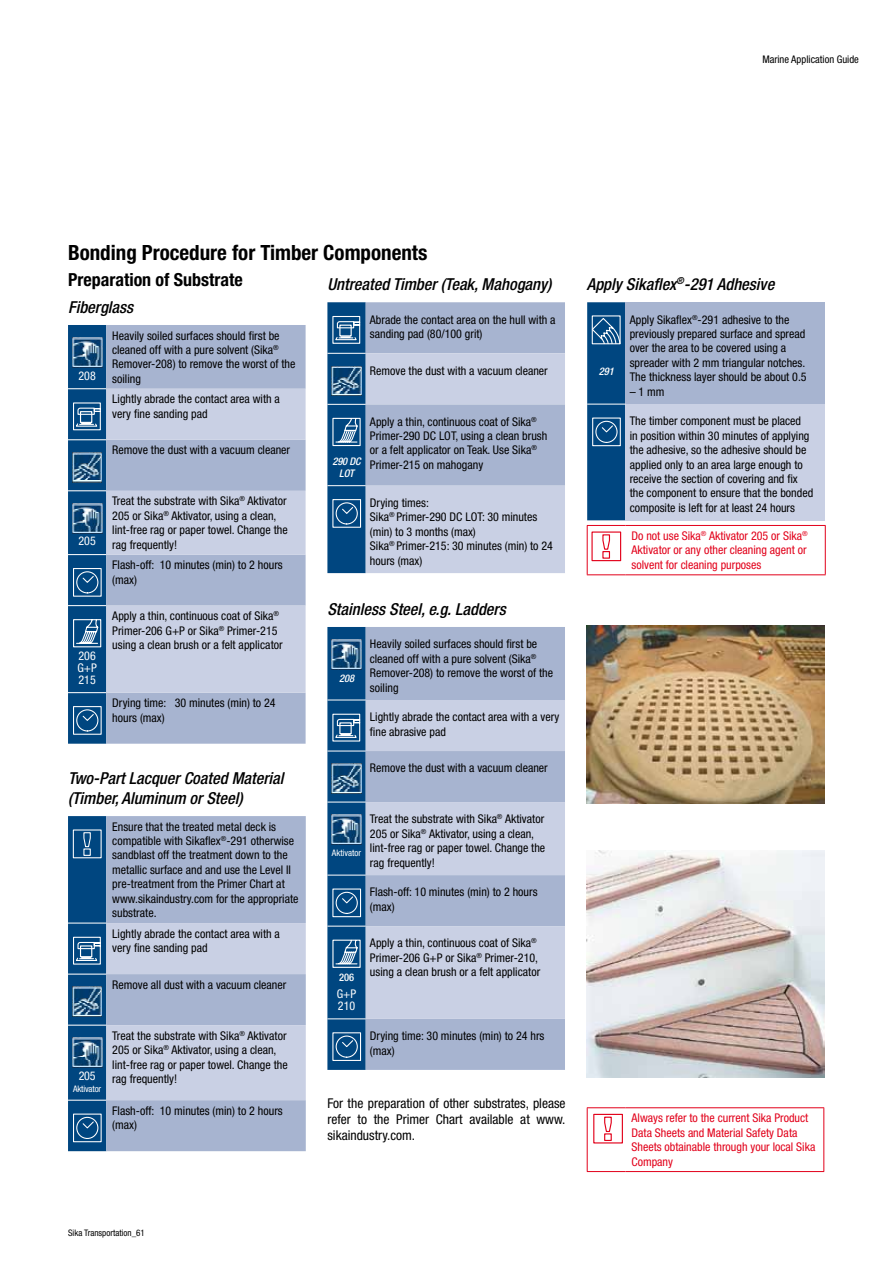
<style>
.page{position:relative;width:893px;height:1263px;background:#fff}
.page>*{position:absolute;margin:0;border:0;box-sizing:border-box;transform-origin:0 0}
.t1{font:700 condensed 21px "Helvetica Neue LT Std";color:#000}
.t2{font:700 condensed 18px "Helvetica Neue LT Std";color:#000}
.t3{font:italic 500 condensed 16.5px/19.8px "Helvetica Neue LT Std";color:#000}
.t4{font:condensed 13.5px/16.2px "Helvetica Neue LT Std";color:#000;text-align:justify}
.t5{font:condensed 12px/14.4px "Helvetica Neue LT Std";color:#000}
.t6{font:condensed 12px/14.4px "Helvetica Neue LT Std";color:#e2001a;text-align:justify}
.t7{font:condensed 12px/12px "Helvetica Neue LT Std";color:#fff;text-align:justify}
.t8{font:condensed 10.5px "Helvetica Neue LT Std";color:#000}
.t9{font:italic 500 condensed 10.5px/12.6px "Helvetica Neue LT Std";letter-spacing:-.02em;color:#fff;text-align:center}
.t10{font:500 condensed 10.5px "Helvetica Neue LT Std";color:#fff}
.t11{font:condensed 9px "Helvetica Neue LT Std";color:#000}
.t12{font:condensed 9px "Helvetica Neue LT Std";letter-spacing:-.005em;color:#fff}
</style>
<div class="page">
<div style="left:106px;top:325px;width:200px;height:419px;background:#a7b4d0"></div>
<svg style="left:106px;top:389px;width:200px;height:304px;background:#bdc6dd"></svg>
<svg style="left:68px;top:325px;width:38px;height:419px;background:#215c8e"></svg>
<svg style="left:68px;top:816px;width:238px;height:335px;background:#9baecb"></svg>
<svg style="left:327px;top:302px;width:238px;height:271px;background:#a0b2ce"></svg>
<div style="left:366px;top:627px;width:199px;height:443px;background:#a7b4d0"></div>
<svg style="left:366px;top:700px;width:199px;height:319px;background:#bec7dd"></svg>
<svg style="left:327px;top:627px;width:39px;height:443px;background:#245e8f"></svg>
<img style="left:587px;top:850px;width:238px;height:228px">
<div style="left:625px;top:302px;width:200px;height:102px;background:#a7b4d0"></div>
<div style="left:625px;top:404px;width:200px;height:116px;background:#c9d0e4"></div>
<hr style="left:587px;top:525px;width:38px;height:1px;background:#e2001a">
<hr style="left:587px;top:526px;width:1px;height:48px;background:#e2001a">
<hr style="left:625px;top:525px;width:201px;height:1px;background:#e2001a">
<hr style="left:825px;top:526px;width:1px;height:48px;background:#e2001a">
<hr style="left:587px;top:574px;width:38px;height:1px;background:#e2001a">
<hr style="left:625px;top:574px;width:201px;height:1px;background:#e2001a">
<svg style="left:587px;top:302px;width:38px;height:218px;background:#105188"></svg>
<div style="left:591px;top:531px;width:30px;height:30px;border:1px solid #e2001a"></div>
<svg style="left:602px;top:534px;width:9px;height:16px"></svg>
<div style="left:602px;top:551px;width:8px;height:8px;border:1px solid #e2001a"></div>
<img style="left:587px;top:625px;width:238px;height:179px">
<hr style="left:587px;top:1107px;width:38px;height:1px;background:#e2001a">
<hr style="left:587px;top:1108px;width:1px;height:63px;background:#e2001a">
<hr style="left:625px;top:1107px;width:199px;height:1px;background:#e2001a">
<hr style="left:823px;top:1108px;width:1px;height:63px;background:#e2001a">
<hr style="left:587px;top:1171px;width:38px;height:1px;background:#e2001a">
<hr style="left:625px;top:1171px;width:199px;height:1px;background:#e2001a">
<div style="left:593px;top:1114px;width:30px;height:29px;border:1px solid #e2001a"></div>
<svg style="left:604px;top:1116px;width:8px;height:16px"></svg>
<div style="left:604px;top:1133px;width:8px;height:8px;border:1px solid #e2001a"></div>
<p class="t8" style="left:762px;top:53px;width:98px">Marine Application Guide</p>
<h1 class="t1" style="left:68px;top:239px;width:361px">Bonding Procedure for Timber Components</h1>
<h2 class="t2" style="left:68px;top:269px;width:176px">Preparation of Substrate</h2>
<h3 class="t3" style="left:68px;top:297px;width:67px">Fiberglass</h3>
<p class="t7" style="left:79px;top:369px;width:19px">208</p>
<p class="t5" style="left:112px;top:328px;width:185px">Heavily soiled surfaces should first be cleaned off with a pure solvent (Sika<sup>®<br></sup>Remover-208) to remove the worst of the soiling</p>
<p class="t5" style="left:112px;top:392px;width:169px">Lightly abrade the contact area with a very fine sanding pad</p>
<p class="t5" style="left:112px;top:443px;width:179px">Remove the dust with a vacuum cleaner</p>
<p class="t7" style="left:79px;top:535px;width:19px">205</p>
<p class="t7" style="left:77px;top:650px;width:21px">206<br>G+P 215</p>
<p class="t5" style="left:112px;top:494px;width:177px">Treat the substrate with Sika<sup>®</sup> Aktivator 205 or Sika<sup>®</sup> Aktivator, using a clean, lint-free rag or paper towel. Change the rag frequently!</p>
<p class="t5" style="left:112px;top:558px;width:172px">Flash-off: 10 minutes (min) to 2 hours (max)</p>
<p class="t5" style="left:112px;top:609px;width:172px">Apply a thin, continuous coat of Sika<sup>®<br></sup>Primer-206 G+P or Sika<sup>®</sup> Primer-215 using a clean brush or a felt applicator</p>
<p class="t5" style="left:112px;top:696px;width:165px">Drying time: 30 minutes (min) to 24 hours (max)</p>
<h3 class="t3" style="left:68px;top:768px;width:217px">Two-Part Lacquer Coated Material (Timber, Aluminum or Steel)</h3>
<p class="t5" style="left:112px;top:819px;width:188px">Ensure that the treated metal deck is compatible with Sikaflex<sup>®</sup>-291 otherwise sandblast off the treatment down to the metallic surface and and use the Level II pre-treatment from the Primer Chart at www.sikaindustry.com for the appropriate substrate.</p>
<p class="t5" style="left:112px;top:926px;width:169px">Lightly abrade the contact area with a very fine sanding pad</p>
<p class="t5" style="left:112px;top:977px;width:176px">Remove all dust with a vacuum cleaner</p>
<p class="t7" style="left:79px;top:1069px;width:18px">205</p>
<p class="t12" style="left:73px;top:1083px;width:29px">Aktivator</p>
<p class="t5" style="left:112px;top:1028px;width:177px">Treat the substrate with Sika<sup>®</sup> Aktivator 205 or Sika<sup>®</sup> Aktivator, using a clean, lint-free rag or paper towel. Change the rag frequently!</p>
<p class="t5" style="left:112px;top:1103px;width:172px">Flash-off: 10 minutes (min) to 2 hours (max)</p>
<h3 class="t3" style="left:327px;top:274px;width:226px">Untreated Timber (Teak, Mahogany)</h3>
<p class="t5" style="left:370px;top:312px;width:187px">Abrade the contact area on the hull with a sanding pad (80/100 grit)</p>
<p class="t5" style="left:370px;top:363px;width:179px">Remove the dust with a vacuum cleaner</p>
<p class="t5" style="left:370px;top:414px;width:179px">Apply a thin, continuous coat of Sika<sup>® </sup>Primer-290 DC LOT, using a clean brush or a felt applicator on Teak. Use Sika<sup>® </sup>Primer-215 on mahogany</p>
<p class="t5" style="left:370px;top:495px;width:185px">Drying times:<br>Sika<sup>®</sup> Primer-290 DC LOT: 30 minutes (min) to 3 months (max)<br>Sika<sup>®</sup> Primer-215: 30 minutes (min) to 24 hours (max)</p>
<h3 class="t3" style="left:327px;top:599px;width:180px">Stainless Steel, e.g. Ladders</h3>
<p class="t9" style="left:333px;top:455px;width:29px">290 DC<br>LOT</p>
<p class="t9" style="left:339px;top:672px;width:17px">208</p>
<p class="t5" style="left:370px;top:637px;width:185px">Heavily soiled surfaces should first be cleaned off with a pure solvent (Sika<sup>®<br></sup>Remover-208) to remove the worst of the soiling</p>
<p class="t5" style="left:370px;top:710px;width:191px">Lightly abrade the contact area with a very fine abrasive pad</p>
<p class="t5" style="left:370px;top:761px;width:179px">Remove the dust with a vacuum cleaner</p>
<p class="t12" style="left:332px;top:847px;width:31px">Aktivator</p>
<p class="t5" style="left:370px;top:812px;width:177px">Treat the substrate with Sika<sup>®</sup> Aktivator 205 or Sika<sup>®</sup> Aktivator, using a clean, lint-free rag or paper towel. Change the rag frequently!</p>
<p class="t5" style="left:370px;top:885px;width:169px">Flash-off: 10 minutes (min) to 2 hours (max)</p>
<p class="t10" style="left:339px;top:971px;width:17px">206</p>
<p class="t7" style="left:337px;top:988px;width:21px">G+P<br>210</p>
<p class="t5" style="left:370px;top:936px;width:172px">Apply a thin, continuous coat of Sika<sup>®<br></sup>Primer-206 G+P or Sika<sup>®</sup> Primer-210, using a clean brush or a felt applicator</p>
<p class="t5" style="left:370px;top:1029px;width:176px">Drying time: 30 minutes (min) to 24 hrs (max)</p>
<p class="t4" style="left:327px;top:1095px;width:240px">For the preparation of other substrates, please refer to the Primer Chart available at www. sikaindustry.com.</p>
<h3 class="t3" style="left:587px;top:274px;width:189px">Apply Sikaflex<sup>®</sup>-291 Adhesive</h3>
<p class="t9" style="left:599px;top:365px;width:17px">291</p>
<p class="t5" style="left:630px;top:312px;width:178px">Apply Sikaflex<sup>®</sup>-291 adhesive to the previously prepared surface and spread over the area to be covered using a spreader with 2 mm triangular notches.<br>The thickness layer should be about 0.5</p>
<p class="t5" style="left:630px;top:384px;width:36px">– 1 mm</p>
<p class="t5" style="left:630px;top:414px;width:185px">The timber component must be placed<br>in position within 30 minutes of applying the adhesive, so the adhesive should be applied only to an area large enough to receive the section of covering and fix the component to ensure that the bonded composite is left for at least 24 hours</p>
<p class="t6" style="left:631px;top:528px;width:178px">Do not use Sika<sup>®</sup> Aktivator 205 or Sika<sup>® </sup>Aktivator or any other cleaning agent or solvent for cleaning purposes</p>
<p class="t6" style="left:631px;top:1111px;width:185px;text-align:left">Always refer to the current Sika Product<br>Data Sheets and Material Safety Data<br>Sheets obtainable through your local Sika<br>Company</p>
<p class="t11" style="left:68px;top:1228px;width:78px">Sika Transportation_61</p>
</div>
